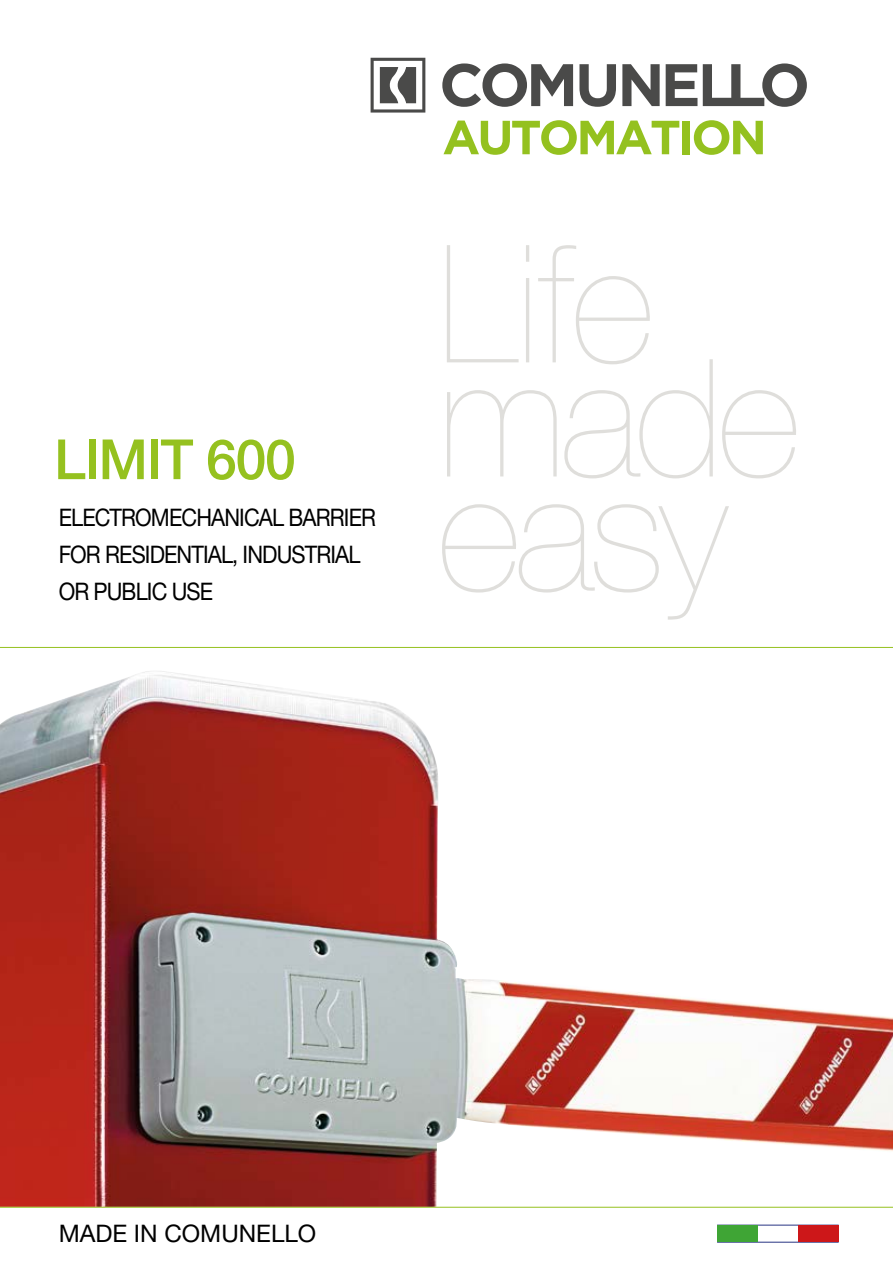
<style>
.page{position:relative;width:893px;height:1263px;background:#fff}
.page>*{position:absolute;margin:0;border:0;box-sizing:border-box;transform-origin:0 0}
.t1{font:200 164.1px "Helvetica Neue LT Std";letter-spacing:-.03em;color:#dfdedb}
.t2{font:500 55.5px "Helvetica Neue LT Std";letter-spacing:-.025em;color:#95c11f}
.t3{font:24.15px/37px "Helvetica Neue LT Std";letter-spacing:-.04em;color:#000;scale:.9 1}
.t4{font:24.15px "Helvetica Neue LT Std";color:#000}
</style>
<div class="page">
<img style="left:0;top:671px;width:893px;height:536px">
<hr style="left:0;top:647px;width:893px;height:1px;background:#95c11f">
<hr style="left:0;top:1207px;width:893px;height:1px;background:#95c11f">
<svg style="left:717px;top:1225px;width:81px;height:17px"></svg>
<div style="left:798px;top:1225px;width:40px;height:17px;background:#cd1719"></div>
<div style="left:718px;top:1225px;width:40px;height:17px;background:#3fa535"></div>
<svg style="left:442px;top:63px;width:131px;height:44px"></svg>
<svg style="left:579px;top:64px;width:37px;height:43px"></svg>
<svg style="left:622px;top:64px;width:38px;height:42px"></svg>
<svg style="left:666px;top:64px;width:31px;height:42px"></svg>
<svg style="left:703px;top:63px;width:104px;height:44px"></svg>
<svg style="left:371px;top:58px;width:54px;height:55px"></svg>
<svg style="left:443px;top:120px;width:236px;height:35px"></svg>
<div style="left:682px;top:121px;width:8px;height:33px;background:#94c11f"></div>
<svg style="left:694px;top:120px;width:69px;height:35px"></svg>
<h2 class="t2" style="left:54px;top:426px;width:243px">LIMIT 600</h2>
<p class="t3" style="left:59px;top:498px;width:354px">ELECTROMECHANICAL BARRIER<br>FOR RESIDENTIAL, INDUSTRIAL<br>OR PUBLIC USE</p>
<h1 class="t1" style="left:438px;top:210px;width:217px">Life</h1>
<h1 class="t1" style="left:438px;top:324px;width:364px">made</h1>
<h1 class="t1" style="left:438px;top:438px;width:291px">easy</h1>
<p class="t4" style="left:59px;top:1219px;width:259px">MADE IN COMUNELLO</p>
</div>
